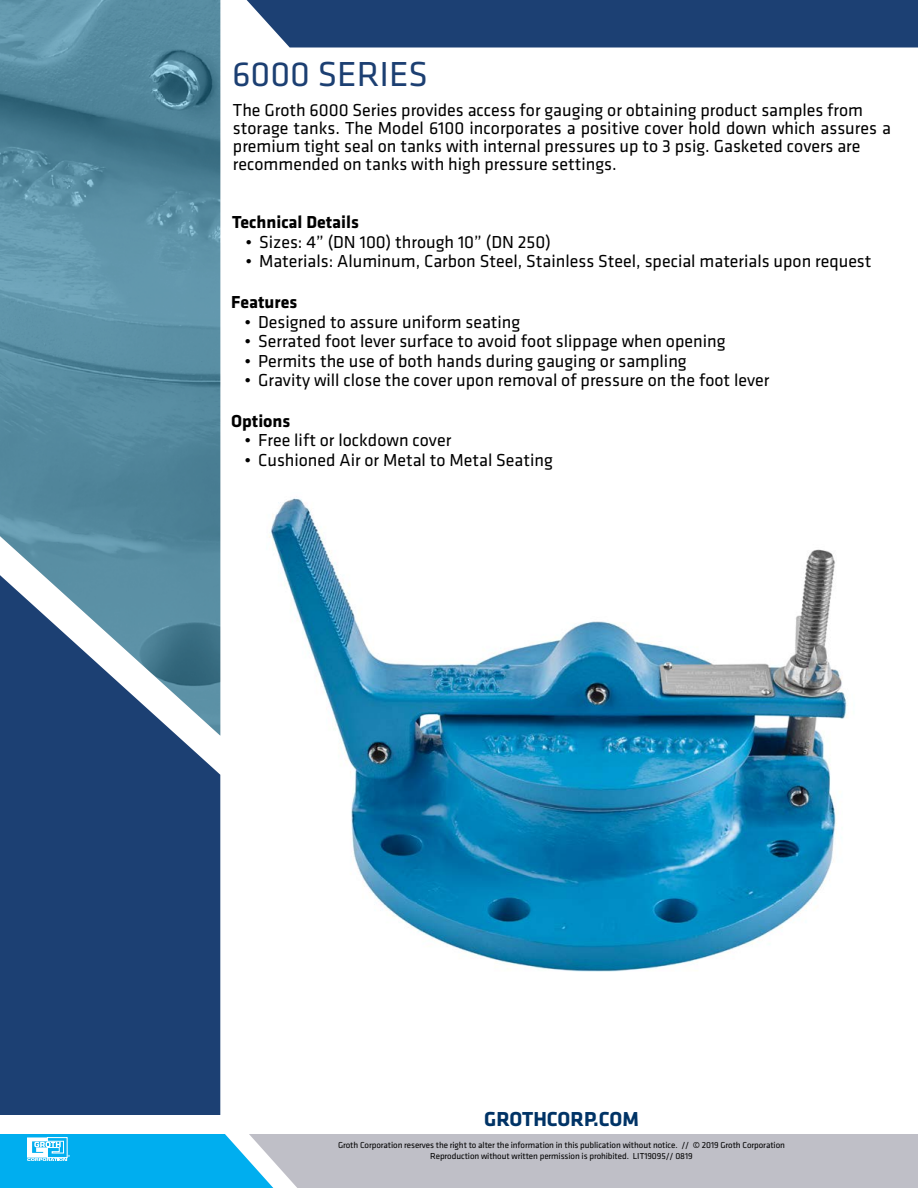
<style>
.page{position:relative;width:918px;height:1188px;background:#fff}
.page>*{position:absolute;margin:0;border:0;box-sizing:border-box;transform-origin:0 0}
.t1{font:36px "Klavika";color:#1c3f72}
.t2{font:700 21px "Klavika";color:#036}
.t3{font:18px/18px "Klavika";color:#000}
.t4{font:700 18px "Klavika";color:#000}
.t5{font:9px/10.8px "Klavika";letter-spacing:-.01em;color:#000;text-align:center}
</style>
<div class="page">
<div style="left:0;top:736px;width:220px;height:379px;background:#1c4073"></div>
<div style="left:247px;top:0;width:671px;height:47px;background:#1c4073"></div>
<img style="left:269px;top:498px;width:578px;height:474px">
<svg style="left:0;top:0;width:220px;height:736px;background:#5889a0"></svg>
<svg style="left:0;top:1134px;width:918px;height:54px;background:#8fbcd3"></svg>
<h1 class="t1" style="left:232px;top:56px;width:197px">6000 SERIES</h1>
<p class="t3" style="left:233px;top:101px;width:660px">The Groth 6000 Series provides access for gauging or obtaining product samples from storage tanks. The Model 6100 incorporates a positive cover hold down which assures a premium tight seal on tanks with internal pressures up to 3 psig. Gasketed covers are recommended on tanks with high pressure settings.</p>
<p class="t4" style="left:232px;top:213px;width:128px">Technical Details</p>
<p class="t3" style="left:246px;top:233px;width:307px">• Sizes: 4” (DN 100) through 10” (DN 250)</p>
<p class="t3" style="left:246px;top:253px;width:628px">• Materials: Aluminum, Carbon Steel, Stainless Steel, special materials upon request</p>
<p class="t4" style="left:231px;top:292px;width:68px">Features</p>
<p class="t3" style="left:245px;top:313px;width:277px">• Designed to assure uniform seating</p>
<p class="t3" style="left:245px;top:332px;width:482px">• Serrated foot lever surface to avoid foot slippage when opening</p>
<p class="t3" style="left:245px;top:352px;width:444px">• Permits the use of both hands during gauging or sampling</p>
<p class="t3" style="left:245px;top:371px;width:526px">• Gravity will close the cover upon removal of pressure on the foot lever</p>
<p class="t4" style="left:231px;top:411px;width:61px">Options</p>
<p class="t3" style="left:245px;top:431px;width:208px">• Free lift or lockdown cover</p>
<p class="t3" style="left:245px;top:451px;width:310px">• Cushioned Air or Metal to Metal Seating</p>
<p class="t2" style="left:484px;top:1108px;width:156px">GROTHCORP.COM</p>
<p class="t5" style="left:338px;top:1140px;width:448px">Groth Corporation reserves the right to alter the information in this publication without notice. // © 2019 Groth Corporation<br>Reproduction without written permission is prohibited. LIT19095// 0819</p>
</div>
